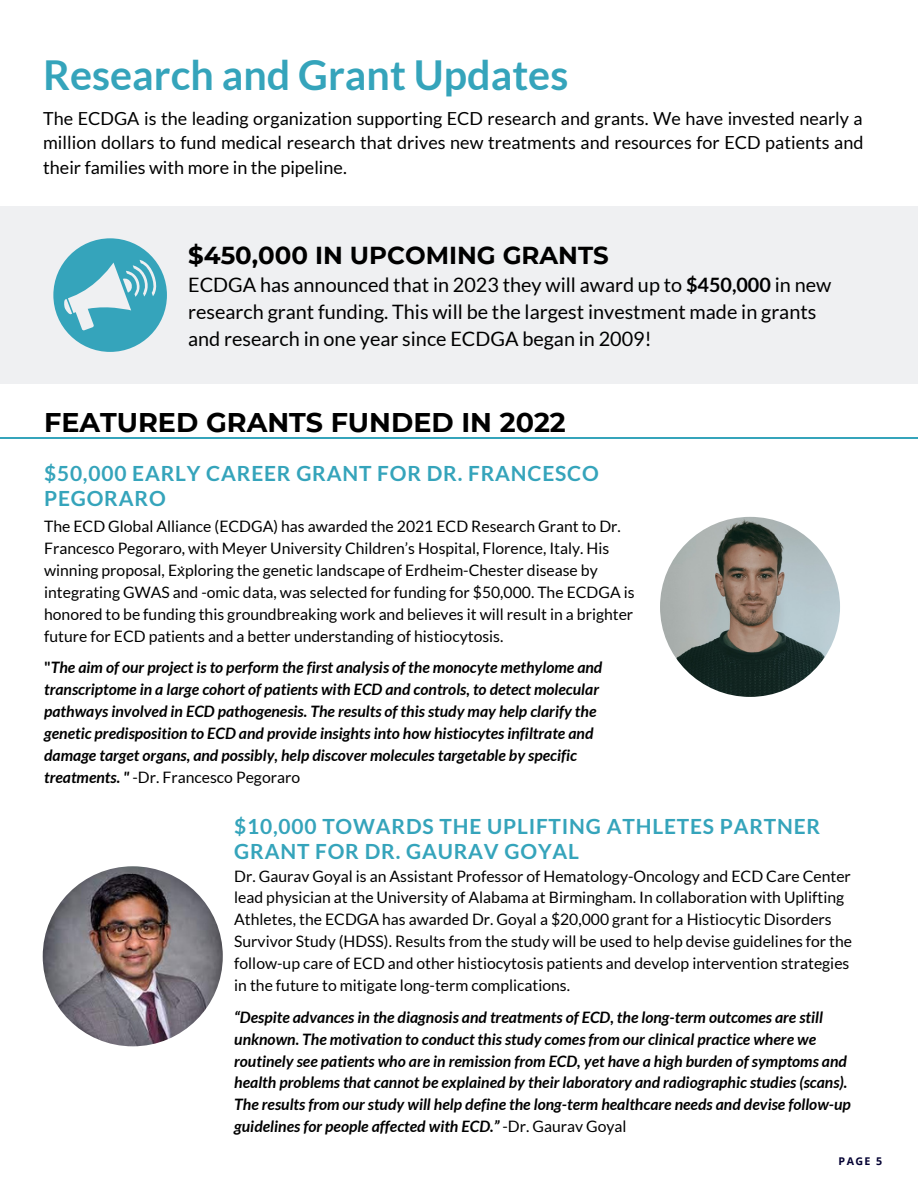
<style>
.page{position:relative;width:918px;height:1188px;background:#fff}
.page>*{position:absolute;margin:0;border:0;box-sizing:border-box;transform-origin:0 0}
.t1{font:700 41.25px "Lato";color:#35a4bb}
.t2{font:700 27px "Montserrat";color:#000}
.t3{font:700 24.45px "Montserrat";color:#000}
.t4{font:700 21px/24.8px "Lato";letter-spacing:.04em;color:#35a4bb}
.t5{font:19.8px/27px "Lato";color:#000}
.t6{font:18px/24.8px "Lato";color:#000;text-align:justify}
.t7{font:italic 700 15.75px/21.9px "Lato";color:#000}
.t8{font:15.75px/21.9px "Lato";color:#000}
.t9{font:13.65px "Lato";color:#000}
.t10{font:700 10.65px "Open Sans";color:#030132}
.s1{font-weight:700}
.s2{font-style:normal}
.s3{font-weight:400;font-style:normal}
</style>
<div class="page">
<div style="left:0;top:206px;width:918px;height:178px;background:#eff0f2"></div>
<svg style="left:53px;top:238px;width:114px;height:114px"></svg>
<img style="left:660px;top:517px;width:180px;height:180px;border-radius:50%">
<img style="left:43px;top:866px;width:180px;height:180px;border-radius:50%">
<hr style="left:0;top:437px;width:918px;height:1px;background:#35a4bb">
<h1 class="t1" style="left:43px;top:49px;width:527px">Research and Grant Updates</h1>
<p class="t6" style="left:43px;top:105px;width:822px">The ECDGA is the leading organization supporting ECD research and grants. We have invested nearly a million dollars to fund medical research that drives new treatments and resources for ECD patients and their families with more in the pipeline.</p>
<h3 class="t3" style="left:188px;top:240px;width:422px">$450,000 IN UPCOMING GRANTS</h3>
<p class="t5" style="left:188px;top:271px;width:645px">ECDGA has announced that in 2023 they will award up to <span class="s1">$450,000</span> in new research grant funding. This will be the largest investment made in grants and research in one year since ECDGA began in 2009!</p>
<h2 class="t2" style="left:44px;top:406px;width:523px">FEATURED GRANTS FUNDED IN 2022</h2>
<h3 class="t4" style="left:44px;top:460px;width:556px">$50,000 EARLY CAREER GRANT FOR DR. FRANCESCO<br>PEGORARO</h3>
<p class="t8" style="left:44px;top:515px;width:592px">The ECD Global Alliance (ECDGA) has awarded the 2021 ECD Research Grant to Dr.<br>Francesco Pegoraro, with Meyer University Children’s Hospital, Florence, Italy. His winning proposal, Exploring the genetic landscape of Erdheim-Chester disease by integrating GWAS and -omic data, was selected for funding for $50,000. The ECDGA is honored to be funding this groundbreaking work and believes it will result in a brighter future for ECD patients and a better understanding of histiocytosis.</p>
<p class="t7" style="left:44px;top:656px;width:560px"><span class="s2">"</span>The aim of our project is to perform the first analysis of the monocyte methylome and transcriptome in a large cohort of patients with ECD and controls, to detect molecular pathways involved in ECD pathogenesis. The results of this study may help clarify the genetic predisposition to ECD and provide insights into how histiocytes infiltrate and damage target organs, and possibly, help discover molecules targetable by specific treatments. " <span class="s3">-Dr. Francesco Pegoraro</span></p>
<p class="t9" style="left:181px;top:555px;width:4px">.</p>
<h3 class="t4" style="left:234px;top:814px;width:588px">$10,000 TOWARDS THE UPLIFTING ATHLETES PARTNER<br>GRANT FOR DR. GAURAV GOYAL</h3>
<p class="t8" style="left:234px;top:865px;width:619px">Dr. Gaurav Goyal is an Assistant Professor of Hematology-Oncology and ECD Care Center lead physician at the University of Alabama at Birmingham. In collaboration with Uplifting Athletes, the ECDGA has awarded Dr. Goyal a $20,000 grant for a Histiocytic Disorders Survivor Study (HDSS). Results from the study will be used to help devise guidelines for the follow-up care of ECD and other histiocytosis patients and develop intervention strategies in the future to mitigate long-term complications.</p>
<p class="t7" style="left:234px;top:1006px;width:618px">“Despite advances in the diagnosis and treatments of ECD, the long-term outcomes are still unknown. The motivation to conduct this study comes from our clinical practice where we routinely see patients who are in remission from ECD, yet have a high burden of symptoms and health problems that cannot be explained by their laboratory and radiographic studies (scans).<br>The results from our study will help define the long-term healthcare needs and devise follow-up guidelines for people affected with ECD.” <span class="s3">-Dr. Gaurav Goyal</span></p>
<p class="t10" style="left:839px;top:1154px;width:45px">PAGE 5</p>
</div>
